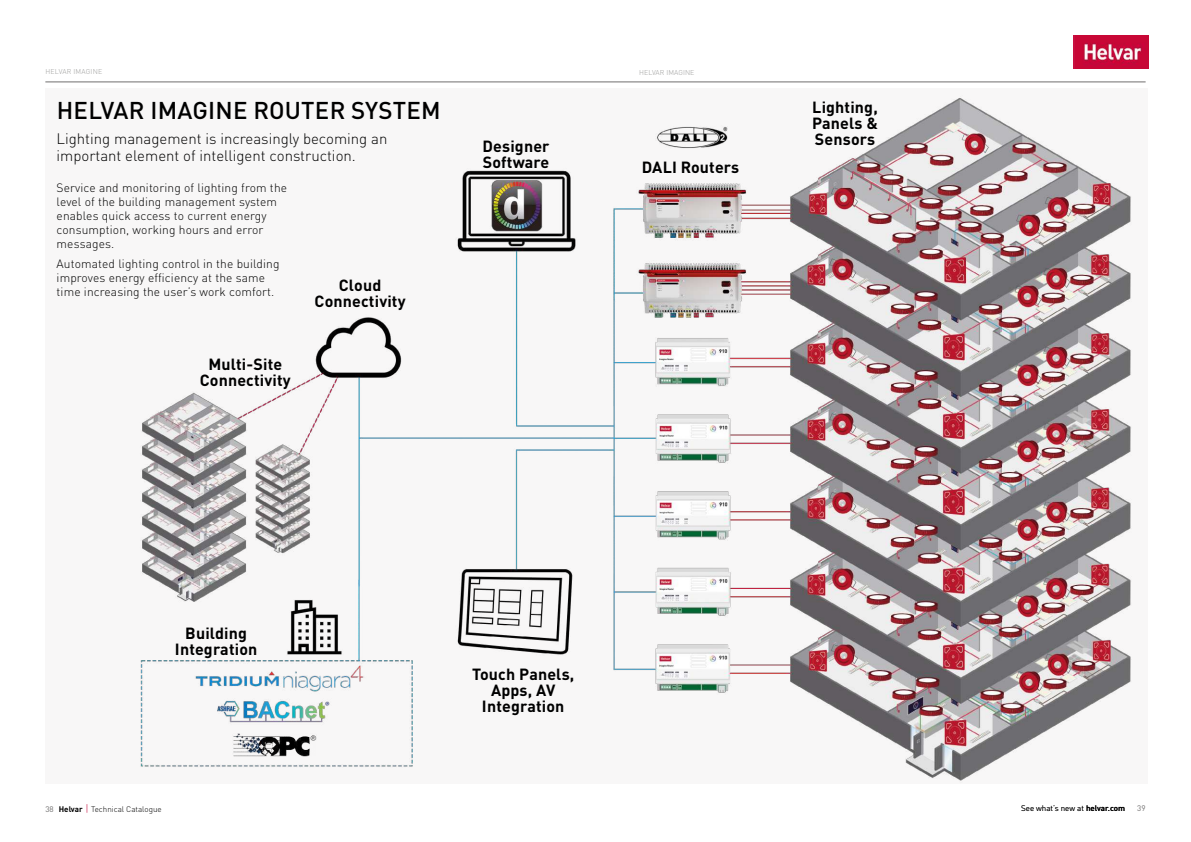
<style>
.page{position:relative;width:1191px;height:842px;background:#fff}
.page>*{position:absolute;margin:0;border:0;box-sizing:border-box;transform-origin:0 0}
.t1{font:500 24px "DIN Pro";letter-spacing:.01em;color:#000}
.t2{font:700 16px/16px "DIN Pro";letter-spacing:.01em;color:#000;text-align:center}
.t3{font:300 15px/17px "DIN Pro";color:#000}
.t4{font:300 12px/14px "DIN Pro";letter-spacing:.01em;color:#000}
.t5{font:300 8px "DIN Pro";color:#000}
.t6{font:8px "DIN Pro";color:#706f6f}
.t7{font:300 7px "DIN Pro";letter-spacing:.03em;color:#9d9d9c}
.t8{font:300 7px "DIN Pro";letter-spacing:.01em;color:#9d9d9c}
.s1{font-weight:400;color:#706f6f}
.s2{font-weight:700}
.s3{font-size:10px;color:#c50637}
.s4{font-weight:500}
</style>
<div class="page">
<img style="left:1073px;top:35px;width:72px;height:34px">
<hr style="left:45px;top:82px;width:1100px;height:1px;background:#706f6f">
<div style="left:45px;top:88px;width:1103px;height:696px;background:#f8f7f7"></div>
<img style="left:140px;top:98px;width:991px;height:683px">
<img style="left:1075px;top:35px;width:73px;height:33px">
<p class="t7" style="left:45px;top:66px;width:58px">HELVAR IMAGINE</p>
<p class="t8" style="left:639px;top:67px;width:57px">HELVAR IMAGINE</p>
<h1 class="t1" style="left:57px;top:91px;width:385px">HELVAR IMAGINE ROUTER SYSTEM</h1>
<p class="t3" style="left:57px;top:129px;width:332px">Lighting management is increasingly becoming an important element of intelligent construction.</p>
<p class="t4" style="left:57px;top:179px;width:232px">Service and monitoring of lighting from the level of the building management system enables quick access to current energy consumption, working hours and error messages.</p>
<p class="t4" style="left:57px;top:255px;width:224px">Automated lighting control in the building improves energy efficiency at the same time increasing the user’s work comfort.</p>
<h2 class="t2" style="left:314px;top:275px;width:93px">Cloud<br>Connectivity</h2>
<h2 class="t2" style="left:200px;top:354px;width:93px">Multi-Site<br>Connectivity</h2>
<h2 class="t2" style="left:482px;top:136px;width:68px;text-align:left">Designer<br>Software</h2>
<h2 class="t2" style="left:642px;top:157px;width:99px">DALI Routers</h2>
<h2 class="t2" style="left:812px;top:97px;width:67px;text-align:justify">Lighting, Panels &amp; Sensors</h2>
<h2 class="t2" style="left:175px;top:623px;width:84px">Building<br>Integration</h2>
<h2 class="t2" style="left:472px;top:665px;width:104px">Touch Panels,<br>Apps, AV<br>Integration</h2>
<p class="t5" style="left:45px;top:803px;width:118px"><span class="s1">38</span> <span class="s2">Helvar</span> <span class="s3">|</span> Technical Catalogue</p>
<p class="t5" style="left:1021px;top:802px;width:105px">See what’s new at <span class="s4">helvar.com</span></p>
<p class="t6" style="left:1137px;top:802px;width:10px">39</p>
</div>
